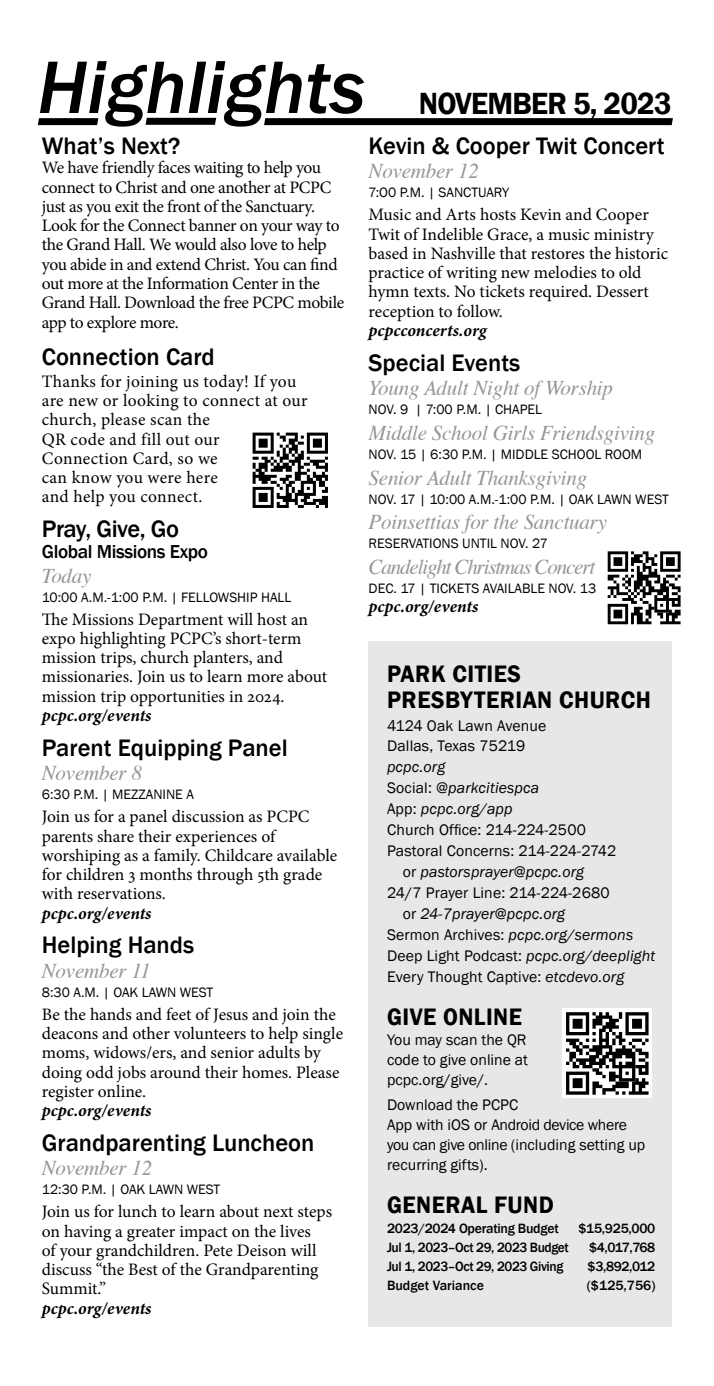
<style>
.page{position:relative;width:714px;height:1386px;background:#fff}
.page>*{position:absolute;margin:0;border:0;box-sizing:border-box;transform-origin:0 0}
.t1{font:italic 500 77px "Franklin Gothic";color:#000}
.t2{font:600 31.5px "Franklin Gothic";letter-spacing:-.025em;color:#000;scale:.95 1}
.t3{font:500 24.5px "Franklin Gothic";color:#000}
.t4{font:600 24.5px/26.2px "Franklin Gothic";letter-spacing:.02em;color:#000;scale:.95 1}
.t5{font:500 24.5px "Franklin Gothic";letter-spacing:-.02em;color:#000}
.t6{font:italic 21px "Times";letter-spacing:-.01em;color:#939598}
.t7{font:italic 21px "Times";letter-spacing:-.055em;color:#939598}
.t8{font:500 19.25px "Franklin Gothic";letter-spacing:-.02em;color:#000}
.t9{font:17.5px/19.2px "Minion Pro";letter-spacing:-.005em;color:#000}
.t10{font:17.5px/19.2px "Minion Pro";letter-spacing:-.025em;color:#000}
.t11{font:17.5px/19.2px "Minion Pro";letter-spacing:.015em;color:#000}
.t12{font:italic 700 17.5px "Minion Pro";color:#000}
.t13{font:15.75px/19.9px "Franklin Gothic";color:#000}
.t14{font:italic 15.75px "Franklin Gothic";letter-spacing:.01em;color:#000}
.t15{font:14px "Franklin Gothic";color:#000}
.t16{font:500 13.83px "Franklin Gothic";letter-spacing:-.03em;color:#000}
.t17{font:500 13.83px "Franklin Gothic";color:#000}
.s1{font-style:normal}
.s2{font-style:italic}
</style>
<div class="page">
<div style="left:369px;top:641px;width:303px;height:685px;background:#e6e7e8"></div>
<div style="left:38px;top:118px;width:60px;height:7px;background:#000"></div>
<div style="left:146px;top:118px;width:70px;height:7px;background:#000"></div>
<div style="left:265px;top:118px;width:407px;height:7px;background:#000"></div>
<img style="left:252px;top:432px;width:76px;height:76px">
<svg style="left:607px;top:551px;width:74px;height:74px"></svg>
<svg style="left:608px;top:551px;width:73px;height:73px"></svg>
<div style="left:563px;top:1009px;width:89px;height:89px;background:#fff"></div>
<svg style="left:566px;top:1012px;width:83px;height:83px"></svg>
<h1 class="t1" style="left:37px;top:40px;width:329px">Highlights</h1>
<h3 class="t3" style="left:42px;top:131px;width:140px">What’s Next?</h3>
<p class="t10" style="left:42px;top:158px;width:304px">We have friendly faces waiting to help you connect to Christ and one another at PCPC just as you exit the front of the Sanctuary.<br>Look for the Connect banner on your way to the Grand Hall. We would also love to help you abide in and extend Christ. You can find out more at the Information Center in the Grand Hall. Download the free PCPC mobile app to explore more.</p>
<h3 class="t3" style="left:42px;top:342px;width:174px">Connection Card</h3>
<p class="t11" style="left:42px;top:372px;width:267px">Thanks for joining us today! If you are new or looking to connect at our church, please scan the<br>QR code and fill out our<br>Connection Card, so we<br>can know you were here<br>and help you connect.</p>
<h3 class="t5" style="left:42px;top:514px;width:139px">Pray, Give, Go</h3>
<p class="t8" style="left:42px;top:540px;width:168px">Global Missions Expo</p>
<p class="t6" style="left:42px;top:557px;width:51px">Today</p>
<p class="t15" style="left:42px;top:588px;width:251px">10:00 A.M.-1:00 P.M. | FELLOWSHIP HALL</p>
<p class="t9" style="left:42px;top:610px;width:287px">The Missions Department will host an expo highlighting PCPC’s short-term mission trips, church planters, and missionaries. Join us to learn more about mission trip opportunities in 2024.</p>
<p class="t12" style="left:42px;top:703px;width:111px">pcpc.org/events</p>
<h3 class="t3" style="left:42px;top:732px;width:247px">Parent Equipping Panel</h3>
<p class="t6" style="left:42px;top:755px;width:102px">November 8</p>
<p class="t15" style="left:42px;top:786px;width:154px">6:30 P.M. | MEZZANINE A</p>
<p class="t9" style="left:42px;top:807px;width:297px">Join us for a panel discussion as PCPC parents share their experiences of worshiping as a family. Childcare available for children 3 months through 5th grade with reservations.</p>
<p class="t12" style="left:42px;top:900px;width:111px">pcpc.org/events</p>
<h3 class="t3" style="left:42px;top:930px;width:154px">Helping Hands</h3>
<p class="t6" style="left:42px;top:953px;width:110px">November 11</p>
<p class="t15" style="left:42px;top:983px;width:173px">8:30 A.M. | OAK LAWN WEST</p>
<p class="t9" style="left:42px;top:1005px;width:303px">Be the hands and feet of Jesus and join the deacons and other volunteers to help single moms, widows/ers, and senior adults by doing odd jobs around their homes. Please register online.</p>
<p class="t12" style="left:42px;top:1098px;width:111px">pcpc.org/events</p>
<h3 class="t3" style="left:42px;top:1128px;width:274px">Grandparenting Luncheon</h3>
<p class="t6" style="left:42px;top:1150px;width:112px">November 12</p>
<p class="t15" style="left:42px;top:1181px;width:180px">12:30 P.M. | OAK LAWN WEST</p>
<p class="t9" style="left:42px;top:1202px;width:292px">Join us for lunch to learn about next steps on having a greater impact on the lives<br>of your grandchildren. Pete Deison will discuss “the Best of the Grandparenting Summit.”</p>
<p class="t12" style="left:42px;top:1296px;width:111px">pcpc.org/events</p>
<h2 class="t2" style="left:419px;top:84px;width:268px">NOVEMBER 5, 2023</h2>
<h3 class="t3" style="left:369px;top:131px;width:298px">Kevin &amp; Cooper Twit Concert</h3>
<p class="t6" style="left:369px;top:153px;width:112px">November 12</p>
<p class="t15" style="left:369px;top:184px;width:142px">7:O0 P.M. | SANCTUARY</p>
<p class="t9" style="left:369px;top:205px;width:301px">Music and Arts hosts Kevin and Cooper Twit of Indelible Grace, a music ministry based in Nashville that restores the historic practice of writing new melodies to old hymn texts. No tickets required. Dessert reception to follow.</p>
<p class="t12" style="left:369px;top:318px;width:120px">pcpcconcerts.org</p>
<h3 class="t3" style="left:369px;top:348px;width:153px">Special Events</h3>
<p class="t6" style="left:369px;top:370px;width:246px">Young Adult Night of Worship</p>
<p class="t15" style="left:369px;top:401px;width:175px">NOV. 9 | 7:00 P.M. | CHAPEL</p>
<p class="t6" style="left:369px;top:415px;width:288px">Middle School Girls Friendsgiving</p>
<p class="t15" style="left:369px;top:446px;width:275px">NOV. 15 | 6:30 P.M. | MIDDLE SCHOOL ROOM</p>
<p class="t6" style="left:369px;top:459px;width:220px">Senior Adult Thanksgiving</p>
<p class="t15" style="left:369px;top:490px;width:302px">NOV. 17 | 10:00 A.M.-1:00 P.M. | OAK LAWN WEST</p>
<p class="t6" style="left:369px;top:504px;width:240px">Poinsettias for the Sanctuary</p>
<p class="t15" style="left:369px;top:535px;width:181px">RESERVATIONS UNTIL NOV. 27</p>
<p class="t7" style="left:369px;top:549px;width:228px">Candelight Christmas Concert</p>
<p class="t15" style="left:369px;top:580px;width:229px">DEC. 17 | TICKETS AVAILABLE NOV. 13</p>
<p class="t12" style="left:369px;top:594px;width:111px">pcpc.org/events</p>
<h3 class="t4" style="left:387px;top:661px;width:279px">PARK CITIES<br>PRESBYTERIAN CHURCH</h3>
<p class="t13" style="left:387px;top:716px;width:161px">4124 Oak Lawn Avenue<br>Dallas, Texas 75219</p>
<p class="t14" style="left:387px;top:757px;width:60px">pcpc.org</p>
<p class="t14" style="left:387px;top:778px;width:154px"><span class="s1">Social:</span> @parkcitiespca</p>
<p class="t14" style="left:387px;top:799px;width:127px"><span class="s1">App:</span> pcpc.org/app</p>
<p class="t13" style="left:387px;top:820px;width:200px">Church Office: 214-224-2500</p>
<p class="t13" style="left:387px;top:841px;width:231px">Pastoral Concerns: 214-224-2742</p>
<p class="t14" style="left:403px;top:862px;width:183px"><span class="s1">or</span> pastorsprayer@pcpc.org</p>
<p class="t13" style="left:387px;top:883px;width:224px">24/7 Prayer Line: 214-224-2680</p>
<p class="t14" style="left:403px;top:904px;width:164px"><span class="s1">or</span> 24-7prayer@pcpc.org</p>
<p class="t14" style="left:387px;top:925px;width:248px"><span class="s1">Sermon Archives:</span> pcpc.org/sermons</p>
<p class="t14" style="left:387px;top:946px;width:270px"><span class="s1">Deep Light Podcast:</span> pcpc.org/deeplight</p>
<p class="t13" style="left:387px;top:967px;width:239px">Every Thought Captive: <span class="s2">etcdevo.org</span></p>
<h3 class="t4" style="left:387px;top:1004px;width:144px">GIVE ONLINE</h3>
<p class="t13" style="left:387px;top:1030px;width:143px;text-align:justify">You may scan the QR code to give online at pcpc.org/give/.</p>
<p class="t13" style="left:387px;top:1095px;width:260px">Download the PCPC<br>App with iOS or Android device where you can give online (including setting up recurring gifts).</p>
<h3 class="t4" style="left:387px;top:1192px;width:177px">GENERAL FUND</h3>
<p class="t16" style="left:387px;top:1220px;width:173px">2023/2024 Operating Budget</p>
<p class="t16" style="left:578px;top:1220px;width:79px">$15,925,000</p>
<p class="t16" style="left:387px;top:1239px;width:183px">Jul 1, 2023–Oct 29, 2023 Budget</p>
<p class="t16" style="left:589px;top:1239px;width:68px">$4,017,768</p>
<p class="t16" style="left:387px;top:1258px;width:178px">Jul 1, 2023–Oct 29, 2023 Giving</p>
<p class="t16" style="left:588px;top:1258px;width:69px">$3,892,012</p>
<p class="t17" style="left:387px;top:1277px;width:98px">Budget Variance</p>
<p class="t16" style="left:587px;top:1277px;width:70px">($125,756)</p>
</div>
